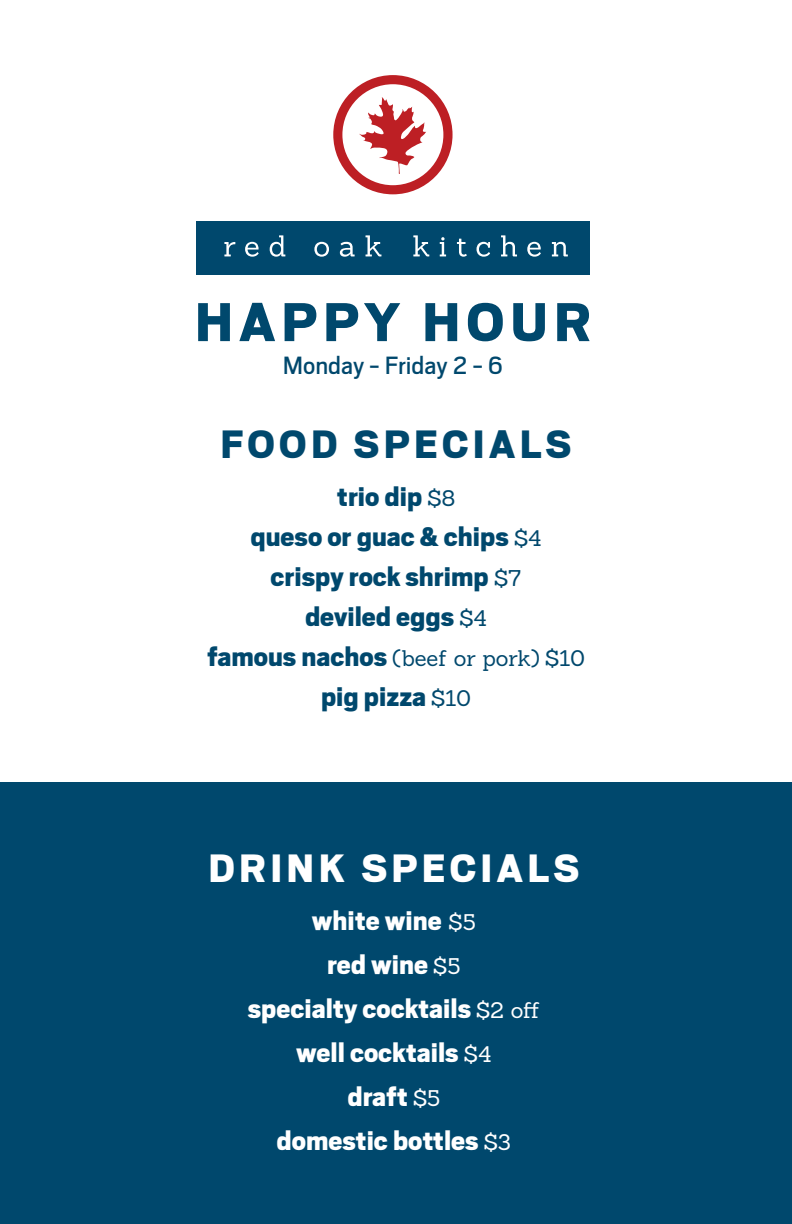
<style>
.page{position:relative;width:792px;height:1224px;background:#fff}
.page>*{position:absolute;margin:0;border:0;box-sizing:border-box;transform-origin:0 0}
.t1{font:900 60.6px "Scout";letter-spacing:.1em;color:#00486d}
.t2{font:900 44px "Scout";letter-spacing:.1em;color:#fff}
.t3{font:900 44px "Scout";letter-spacing:.1em;color:#00486d}
.t4{font:900 30px/44px "Scout";color:#fff;text-align:center}
.t5{font:900 30px/40px "Scout";color:#00486d;text-align:center}
.t6{font:27.8px "Scout";color:#00486d}
.t7{font:22px "Sanchez";letter-spacing:-.005em;color:#00486d}
.s1{font-family:"Sanchez";font-weight:400;font-size:22px}
.s2{font-family:"Scout";font-weight:900;font-size:30px}
</style>
<div class="page">
<div style="left:0;top:783px;width:792px;height:441px;background:#00486d"></div>
<svg style="left:333px;top:75px;width:120px;height:119px"></svg>
<div style="left:196px;top:221px;width:393px;height:54px;background:#00486d"></div>
<svg style="left:224px;top:242px;width:11px;height:14px"></svg>
<svg style="left:245px;top:242px;width:14px;height:15px"></svg>
<svg style="left:270px;top:235px;width:15px;height:22px"></svg>
<svg style="left:314px;top:242px;width:15px;height:15px"></svg>
<svg style="left:340px;top:242px;width:15px;height:15px"></svg>
<svg style="left:366px;top:235px;width:15px;height:21px"></svg>
<svg style="left:413px;top:235px;width:16px;height:21px"></svg>
<svg style="left:440px;top:237px;width:6px;height:19px"></svg>
<svg style="left:457px;top:239px;width:10px;height:18px"></svg>
<svg style="left:477px;top:242px;width:13px;height:15px"></svg>
<svg style="left:501px;top:235px;width:16px;height:21px"></svg>
<svg style="left:527px;top:242px;width:14px;height:15px"></svg>
<svg style="left:552px;top:242px;width:16px;height:14px"></svg>
<h1 class="t1" style="left:195px;top:283px;width:398px">HAPPY HOUR</h1>
<p class="t6" style="left:283px;top:348px;width:222px">Monday - Friday 2 - 6</p>
<h2 class="t3" style="left:221px;top:415px;width:352px">FOOD SPECIALS</h2>
<p class="t5" style="left:250px;top:475px;width:293px">trio dip <span class="s1">$8<br></span>queso or guac &amp; chips <span class="s1">$4 </span>crispy rock shrimp <span class="s1">$7 </span>deviled eggs <span class="s1">$4</span></p>
<p class="t7" style="left:207px;top:643px;width:379px"><span class="s2">famous nachos</span> (beef or pork) $10</p>
<p class="t5" style="left:321px;top:675px;width:151px">pig pizza <span class="s1">$10</span></p>
<h2 class="t2" style="left:208px;top:839px;width:372px">DRINK SPECIALS</h2>
<p class="t4" style="left:248px;top:897px;width:293px">white wine <span class="s1">$5<br></span>red wine <span class="s1">$5<br></span>specialty cocktails <span class="s1">$2 off </span>well cocktails <span class="s1">$4<br></span>draft <span class="s1">$5<br></span>domestic bottles <span class="s1">$3</span></p>
</div>
